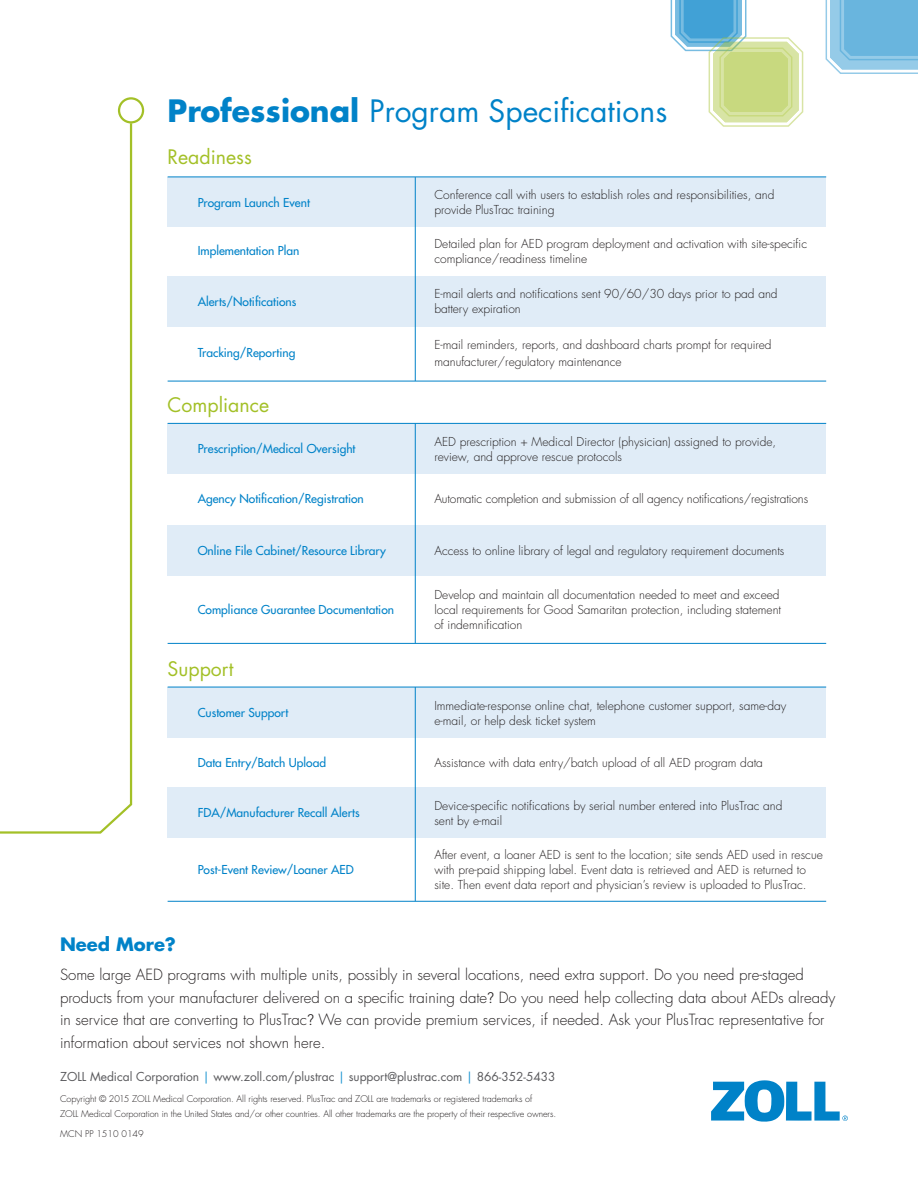
<style>
.page{position:relative;width:918px;height:1188px;background:#fff}
.page>*{position:absolute;margin:0;border:0;box-sizing:border-box;transform-origin:0 0}
.t1{font:30px "Futura Std";color:#0082c8}
.t2{font:19.5px "Futura Std";color:#a3c027}
.t3{font:700 18px "Futura Std";color:#0082c8}
.t4{font:300 15px/22.5px "Futura Std";color:#231f20}
.t5{font:300 12px/15px "Futura Std";color:#231f20}
.t6{font:500 12px "Futura Std";color:#0082c8}
.t7{font:12px "Futura Std";color:#5a5a5d}
.t8{font:300 9px/15px "Futura Std";letter-spacing:-.005em;color:#231f20}
.s1{font-weight:700}
.s2{font-family:"Avenir"}
.s3{color:#1793d1}
</style>
<div class="page">
<div style="left:411px;top:135px;width:8px;height:8px;border:2px solid #fff;border-radius:50%"></div>
<svg style="left:711px;top:1080px;width:137px;height:42px"></svg>
<svg style="left:825px;top:0;width:93px;height:74px"></svg>
<svg style="left:670px;top:0;width:134px;height:127px"></svg>
<svg style="left:0;top:124px;width:133px;height:710px"></svg>
<div style="left:118px;top:97px;width:26px;height:27px;border:2px solid #a3c027;border-radius:50%"></div>
<div style="left:168px;top:177px;width:658px;height:50px;background:#e0ecf7"></div>
<div style="left:168px;top:424px;width:658px;height:50px;background:#e0ecf7"></div>
<div style="left:168px;top:525px;width:658px;height:50px;background:#e0ecf7"></div>
<div style="left:168px;top:687px;width:658px;height:50px;background:#e0ecf7"></div>
<div style="left:168px;top:787px;width:658px;height:50px;background:#e0ecf7"></div>
<div style="left:168px;top:276px;width:658px;height:51px;background:#e0ecf7"></div>
<hr style="left:415px;top:177px;width:1px;height:204px;background:#0082c8">
<hr style="left:415px;top:424px;width:1px;height:219px;background:#0082c8">
<hr style="left:415px;top:687px;width:1px;height:214px;background:#0082c8">
<hr style="left:168px;top:381px;width:658px;height:1px;background:#0082c8">
<hr style="left:168px;top:177px;width:658px;height:1px;background:#0082c8">
<hr style="left:168px;top:643px;width:658px;height:1px;background:#0082c8">
<hr style="left:168px;top:423px;width:658px;height:1px;background:#0082c8">
<hr style="left:168px;top:901px;width:658px;height:1px;background:#0082c8">
<hr style="left:168px;top:687px;width:658px;height:1px;background:#0082c8">
<p class="t1" style="left:168px;top:92px;width:501px"><span class="s1">Professional</span> Program Specifications</p>
<p class="t2" style="left:168px;top:144px;width:86px">Readiness</p>
<p class="t6" style="left:198px;top:195px;width:114px">Program Launch Event</p>
<p class="t6" style="left:198px;top:243px;width:103px">Implementation Plan</p>
<p class="t6" style="left:198px;top:294px;width:100px">Alerts/Notifications</p>
<p class="t6" style="left:198px;top:345px;width:99px">Tracking/Reporting</p>
<p class="t2" style="left:168px;top:393px;width:103px">Compliance</p>
<p class="t6" style="left:198px;top:441px;width:159px">Prescription/Medical Oversight</p>
<p class="t6" style="left:198px;top:491px;width:168px">Agency Notification/Registration</p>
<p class="t6" style="left:198px;top:543px;width:190px">Online File Cabinet/Resource Library</p>
<p class="t6" style="left:198px;top:602px;width:198px">Compliance Guarantee Documentation</p>
<p class="t2" style="left:168px;top:656px;width:67px">Support</p>
<p class="t6" style="left:198px;top:705px;width:92px">Customer Support</p>
<p class="t6" style="left:198px;top:755px;width:130px">Data Entry/Batch Upload</p>
<p class="t6" style="left:198px;top:805px;width:164px">FDA/Manufacturer Recall Alerts</p>
<p class="t6" style="left:198px;top:862px;width:158px">Post-Event Review/Loaner AED</p>
<p class="t5" style="left:434px;top:188px;width:342px">Conference call with users to establish roles and responsibilities, and provide PlusTrac training</p>
<p class="t5" style="left:434px;top:236px;width:374px">Detailed plan for AED program deployment and activation with site-specific compliance/readiness timeline</p>
<p class="t5" style="left:434px;top:287px;width:345px">E-mail alerts and notifications sent 90/60/30 days prior to pad and battery expiration</p>
<p class="t5" style="left:434px;top:337px;width:339px;line-height:16.5px">E-mail reminders, reports, and dashboard charts prompt for required manufacturer/regulatory maintenance</p>
<p class="t5" style="left:434px;top:434px;width:343px">AED prescription + Medical Director (physician) assigned to provide, review, and approve rescue protocols</p>
<p class="t5" style="left:434px;top:491px;width:375px">Automatic completion and submission of all agency notifications/registrations</p>
<p class="t5" style="left:434px;top:543px;width:352px">Access to online library of legal and regulatory requirement documents</p>
<p class="t5" style="left:434px;top:587px;width:348px">Develop and maintain all documentation needed to meet and exceed local requirements for Good Samaritan protection, including statement of indemnification</p>
<p class="t5" style="left:434px;top:698px;width:354px">Immediate-response online chat, telephone customer support, same-day e-mail, or help desk ticket system</p>
<p class="t5" style="left:434px;top:755px;width:330px">Assistance with data entry/batch upload of all AED program data</p>
<p class="t5" style="left:434px;top:798px;width:350px">Device-specific notifications by serial number entered into PlusTrac and sent by e-mail</p>
<p class="t5" style="left:434px;top:847px;width:390px">After event, a loaner AED is sent to the location; site sends AED used in rescue with pre-paid shipping label. Event data is retrieved and AED is returned to site. Then event data report and physician’s review is uploaded to PlusTrac.</p>
<p class="t3" style="left:60px;top:932px;width:117px">Need More?</p>
<p class="t4" style="left:60px;top:964px;width:777px">Some large AED programs with multiple units, possibly in several locations, need extra support. Do you need pre-staged products from your manufacturer delivered on a specific training date<span class="s2">?</span> Do you need help collecting data about AEDs already in service that are converting to PlusTrac<span class="s2">?</span> We can provide premium services, if needed. Ask your PlusTrac representative for information about services not shown here.</p>
<p class="t7" style="left:60px;top:1069px;width:497px">ZOLL Medical Corporation <span class="s3">|</span> www.zoll.com/plustrac <span class="s3">|</span> support@plustrac.com <span class="s3">|</span> 866-352-5433</p>
<p class="t8" style="left:60px;top:1091px;width:498px">Copyright © 2015 ZOLL Medical Corporation. All rights reserved. PlusTrac and ZOLL are trademarks or registered trademarks of<br>ZOLL Medical Corporation in the United States and/or other countries. All other trademarks are the property of their respective owners.</p>
<p class="t8" style="left:60px;top:1126px;width:85px">MCN PP 1510 0149</p>
</div>
